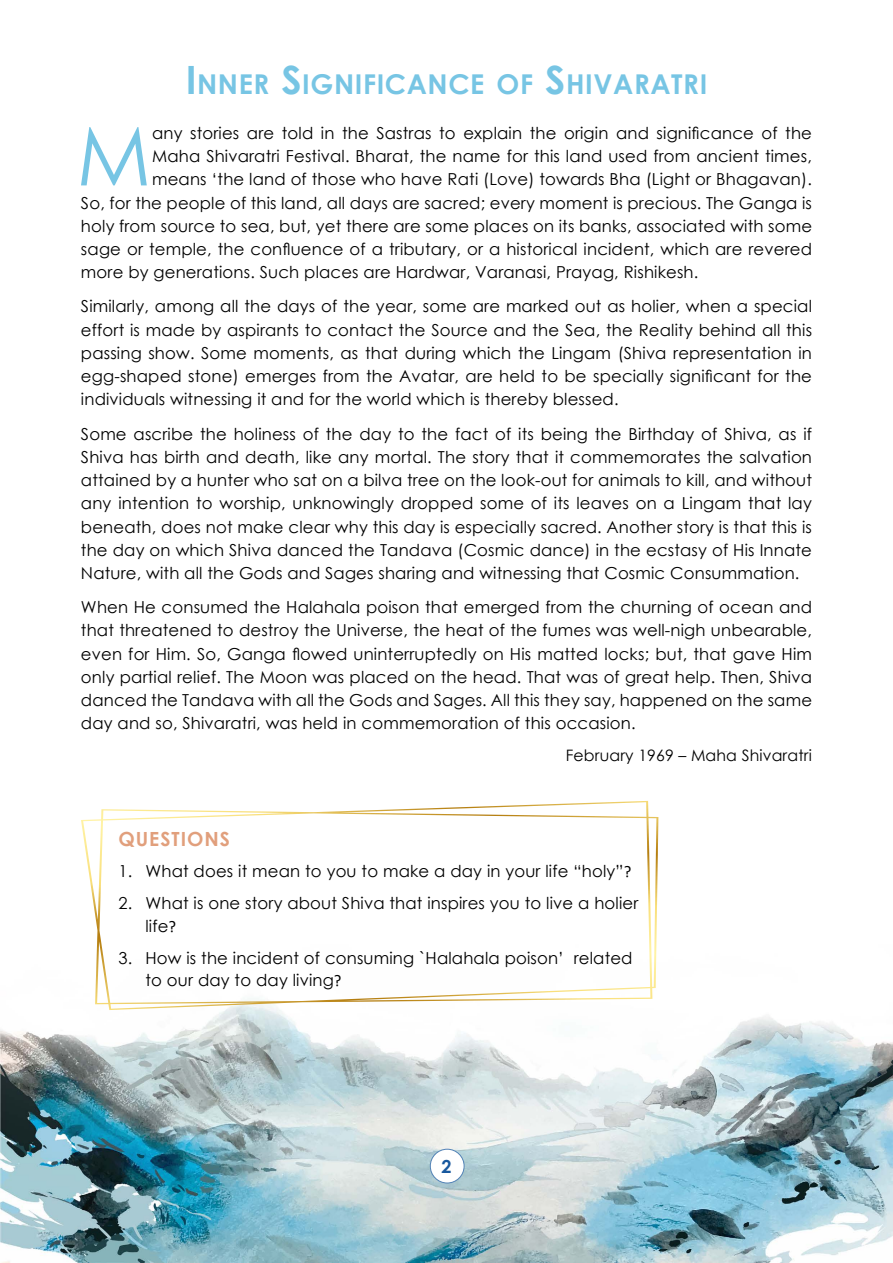
<style>
.page{position:relative;width:893px;height:1263px;background:#fff}
.page>*{position:absolute;margin:0;border:0;box-sizing:border-box;transform-origin:0 0}
.t1{font:81.3px "Century Gothic";color:#77c5e4}
.t2{font:700 27.3px "Century Gothic";letter-spacing:.02em;color:#77c5e4}
.t3{font:700 19.5px "Century Gothic";letter-spacing:.05em;color:#e19f7c}
.t4{font:700 18px "Century Gothic";color:#18589e}
.t5{font:16.5px/23.2px "Century Gothic";letter-spacing:.01em;color:#000;text-align:justify}
.t6{font:15.75px "Century Gothic";letter-spacing:.01em;color:#000}
.s1{font-size:39px}
.s2{font-family:"Calibri"}
</style>
<div class="page">
<img style="left:0;top:800px;width:893px;height:463px">
<svg style="left:81px;top:801px;width:577px;height:209px"></svg>
<div style="left:430px;top:1149px;width:34px;height:34px;background:#fff;border-radius:50%"></div>
<div style="left:430px;top:1149px;width:34px;height:34px;border:1px solid #5282b6;border-radius:50%"></div>
<h2 class="t2" style="left:186px;top:63px;width:519px"><span class="s1">I</span>NNER <span class="s1">S</span>IGNIFICANCE OF <span class="s1">S</span>HIVARATRI</h2>
<h1 class="t1" style="left:77px;top:99px;width:76px">M</h1>
<p class="t5" style="left:152px;top:121px;width:661px">any stories are told in the Sastras to explain the origin and significance of the</p>
<p class="t5" style="left:152px;top:144px;width:661px">Maha Shivaratri Festival. Bharat, the name for this land used from ancient times,</p>
<p class="t5" style="left:152px;top:168px;width:661px">means ‘the land of those who have Rati (Love) towards Bha (Light or Bhagavan).</p>
<p class="t5" style="left:81px;top:191px;width:732px">So, for the people of this land, all days are sacred; every moment is precious. The Ganga is</p>
<p class="t5" style="left:81px;top:214px;width:733px">holy from source to sea, but, yet there are some places on its banks, associated with some</p>
<p class="t5" style="left:81px;top:237px;width:732px">sage or temple, the confluence of a tributary, or a historical incident, which are revered</p>
<p class="t5" style="left:81px;top:261px;width:619px">more by generations. Such places are Hardwar, Varanasi, Prayag, Rishikesh.</p>
<p class="t5" style="left:81px;top:295px;width:732px">Similarly, among all the days of the year, some are marked out as holier, when a special effort is made by aspirants to contact the Source and the Sea, the Reality behind all this passing show. Some moments, as that during which the Lingam (Shiva representation in egg-shaped stone) emerges from the Avatar, are held to be specially significant for the individuals witnessing it and for the world which is thereby blessed.</p>
<p class="t5" style="left:81px;top:422px;width:733px">Some ascribe the holiness of the day to the fact of its being the Birthday of Shiva, as if Shiva has birth and death, like any mortal. The story that it commemorates the salvation attained by a hunter who sat on a bilva tree on the look-out for animals to kill, and without any intention to worship, unknowingly dropped some of its leaves on a Lingam that lay beneath, does not make clear why this day is especially sacred. Another story is that this is the day on which Shiva danced the Tandava (Cosmic dance) in the ecstasy of His Innate Nature, with all the Gods and Sages sharing and witnessing that Cosmic Consummation.</p>
<p class="t5" style="left:81px;top:595px;width:732px">When He consumed the Halahala poison that emerged from the churning of ocean and that threatened to destroy the Universe, the heat of the fumes was well-nigh unbearable, even for Him. So, Ganga flowed uninterruptedly on His matted locks; but, that gave Him only partial relief. The Moon was placed on the head. That was of great help. Then, Shiva danced the Tandava with all the Gods and Sages. All this they say, happened on the same day and so, Shivaratri, was held in commemoration of this occasion.</p>
<p class="t6" style="left:566px;top:744px;width:248px">February 1969 – Maha Shivaratri</p>
<p class="t3" style="left:118px;top:824px;width:113px">QUESTIONS</p>
<p class="t5" style="left:118px;top:859px;width:514px">1. What does it mean to you to make a day in your life “holy”<span class="s2">?</span></p>
<p class="t5" style="left:145px;top:892px;width:494px;line-height:22.5px;text-indent:-27px">2. What is one story about Shiva that inspires you to live a holier life<span class="s2">?</span></p>
<p class="t5" style="left:145px;top:946px;width:489px;line-height:22.5px;text-indent:-27px">3. How is the incident of consuming `Halahala poison’ related to our day to day living<span class="s2">?</span></p>
<p class="t4" style="left:441px;top:1153px;width:12px">2</p>
</div>
